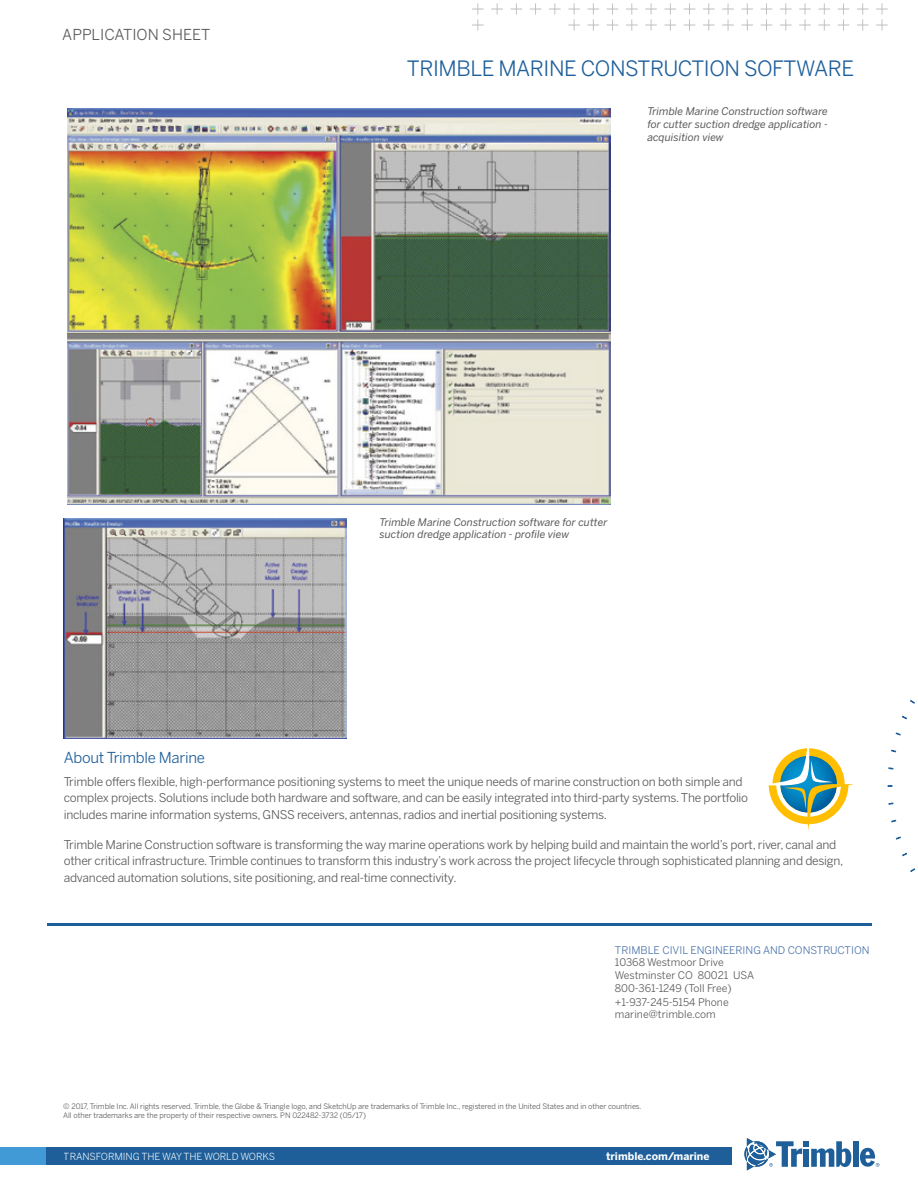
<style>
.page{position:relative;width:918px;height:1188px;background:#fff}
.page>*{position:absolute;margin:0;border:0;box-sizing:border-box;transform-origin:0 0}
.t1{font:21px "Benton Sans";letter-spacing:-.02em;color:#1e5f9a}
.t2{font:15px "Benton Sans";letter-spacing:-.02em;color:#1e5f9a}
.t3{font:15px "Benton Sans";color:#59595b}
.t4{font:12px/16.5px "Benton Sans";letter-spacing:-.02em;color:#59595b}
.t5{font:italic 10.5px/12.6px "Benton Sans";color:#59595b;text-align:justify}
.t6{font:10.5px/13px "Benton Sans";color:#59595b}
.t7{font:10.5px "Benton Sans";color:#4972a9}
.t8{font:700 10.5px "Benton Sans";color:#fff}
.t9{font:9.75px "Benton Sans";letter-spacing:-.01em;color:#fff}
.t10{font:7.5px/9px "Benton Sans";letter-spacing:-.01em;color:#59595b}
</style>
<div class="page">
<svg style="left:472px;top:3px;width:416px;height:28px"></svg>
<svg style="left:910px;top:868px;width:5px;height:4px"></svg>
<svg style="left:902px;top:853px;width:5px;height:4px"></svg>
<svg style="left:896px;top:836px;width:5px;height:4px"></svg>
<svg style="left:891px;top:820px;width:5px;height:3px"></svg>
<svg style="left:888px;top:802px;width:6px;height:3px"></svg>
<svg style="left:888px;top:767px;width:6px;height:3px"></svg>
<svg style="left:891px;top:749px;width:5px;height:4px"></svg>
<svg style="left:895px;top:732px;width:6px;height:4px"></svg>
<svg style="left:902px;top:716px;width:5px;height:4px"></svg>
<svg style="left:910px;top:700px;width:5px;height:4px"></svg>
<img style="left:67px;top:109px;width:543px;height:396px">
<img style="left:64px;top:519px;width:283px;height:220px">
<svg style="left:768px;top:748px;width:86px;height:83px"></svg>
<div style="left:853px;top:1141px;width:5px;height:26px;background:#1e5f9a"></div>
<svg style="left:744px;top:1138px;width:107px;height:32px"></svg>
<svg style="left:860px;top:1148px;width:19px;height:19px"></svg>
<div style="left:0;top:1147px;width:730px;height:18px;background:#4199d6"></div>
<div style="left:47px;top:1147px;width:685px;height:18px;background:#1e5f9a"></div>
<hr style="left:47px;top:924px;width:825px;height:2px;background:#1e5f9a">
<p class="t3" style="left:62px;top:26px;width:150px">APPLICATION SHEET</p>
<h1 class="t1" style="left:407px;top:55px;width:449px">TRIMBLE MARINE CONSTRUCTION SOFTWARE</h1>
<p class="t5" style="left:647px;top:105px;width:182px">Trimble Marine Construction software for cutter suction dredge application - acquisition view</p>
<p class="t5" style="left:380px;top:515px;width:229px">Trimble Marine Construction software for cutter suction dredge application - profile view</p>
<p class="t2" style="left:64px;top:748px;width:143px">About Trimble Marine</p>
<p class="t4" style="left:64px;top:773px;width:686px">Trimble offers flexible, high-performance positioning systems to meet the unique needs of marine construction on both simple and complex projects. Solutions include both hardware and software, and can be easily integrated into third-party systems. The portfolio includes marine information systems, GNSS receivers, antennas, radios and inertial positioning systems.</p>
<p class="t4" style="left:64px;top:836px;width:781px">Trimble Marine Construction software is transforming the way marine operations work by helping build and maintain the world’s port, river, canal and other critical infrastructure. Trimble continues to transform this industry’s work across the project lifecycle through sophisticated planning and design, advanced automation solutions, site positioning, and real-time connectivity.</p>
<p class="t7" style="left:615px;top:943px;width:256px">TRIMBLE CIVIL ENGINEERING AND CONSTRUCTION</p>
<p class="t6" style="left:615px;top:956px;width:141px">10368 Westmoor Drive<br>Westminster CO 80021 USA<br>800-361-1249 (Toll Free) +1-937-245-5154 Phone marine@trimble.com</p>
<p class="t10" style="left:63px;top:1102px;width:580px">© 2017, Trimble Inc. All rights reserved. Trimble, the Globe &amp; Triangle logo, and SketchUp are trademarks of Trimble Inc., registered in the United States and in other countries.<br>All other trademarks are the property of their respective owners. PN 022482-3732 (05/17)</p>
<p class="t9" style="left:64px;top:1150px;width:213px">TRANSFORMING THE WAY THE WORLD WORKS</p>
<p class="t8" style="left:606px;top:1150px;width:105px">trimble.com/marine</p>
</div>
